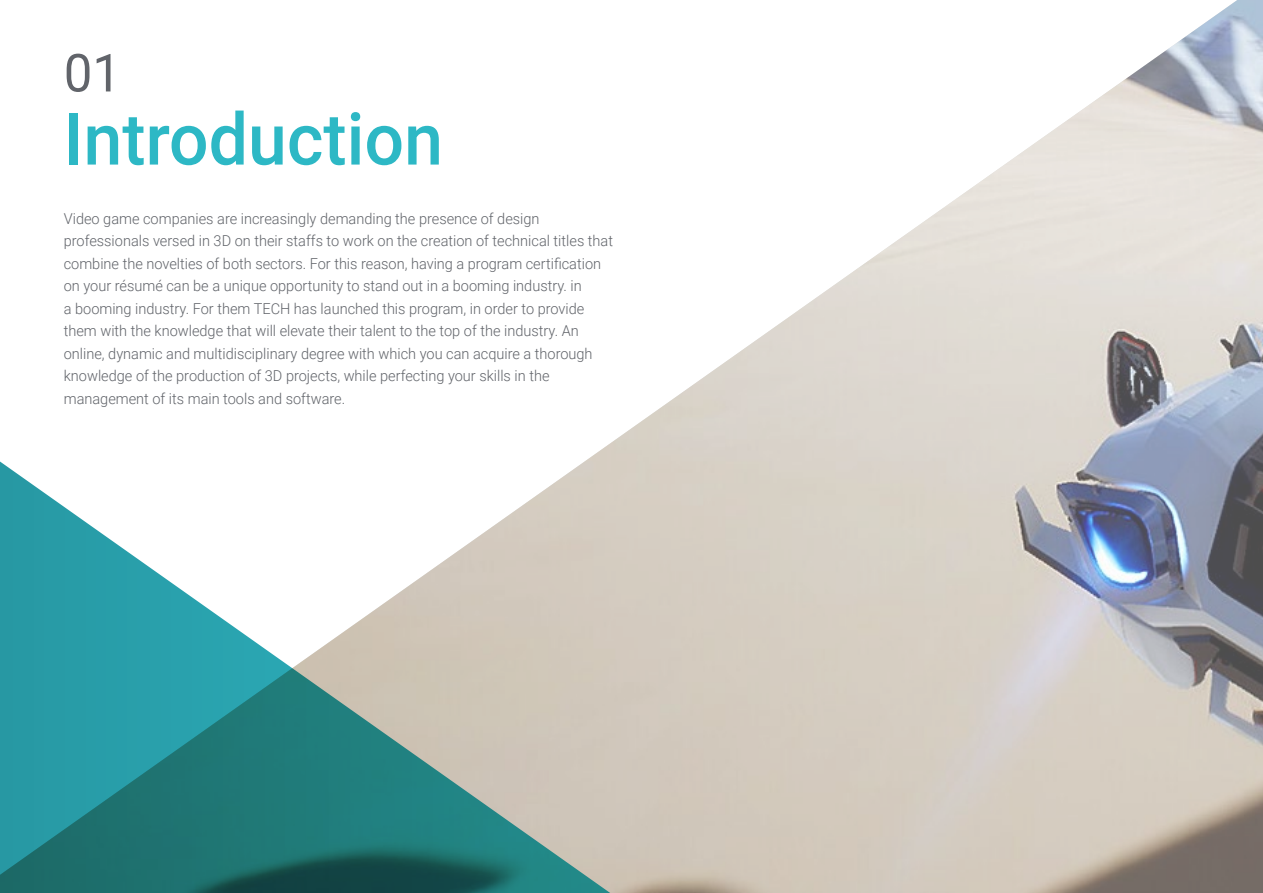
<style>
.page{position:relative;width:1263px;height:893px;background:#fff}
.page>*{position:absolute;margin:0;border:0;box-sizing:border-box;transform-origin:0 0}
.t1{font:500 72px "Roboto";color:#2db8c5}
.t2{font:52.5px "Roboto";color:#61646a}
.t3{font:300 15px/22.5px "Roboto";color:#61646a}
</style>
<div class="page">
<img style="left:607px;top:0;width:656px;height:893px">
<svg style="left:0;top:446px;width:640px;height:447px"></svg>
<h2 class="t2" style="left:64px;top:36px;width:59px">01</h2>
<h1 class="t1" style="left:64px;top:89px;width:381px">Introduction</h1>
<p class="t3" style="left:64px;top:207px;width:551px">Video game companies are increasingly demanding the presence of design professionals versed in 3D on their staffs to work on the creation of technical titles that combine the novelties of both sectors. For this reason, having a program certification on your résumé can be a unique opportunity to stand out in a booming industry. in<br>a booming industry. For them TECH has launched this program, in order to provide them with the knowledge that will elevate their talent to the top of the industry. An online, dynamic and multidisciplinary degree with which you can acquire a thorough knowledge of the production of 3D projects, while perfecting your skills in the management of its main tools and software.</p>
</div>
